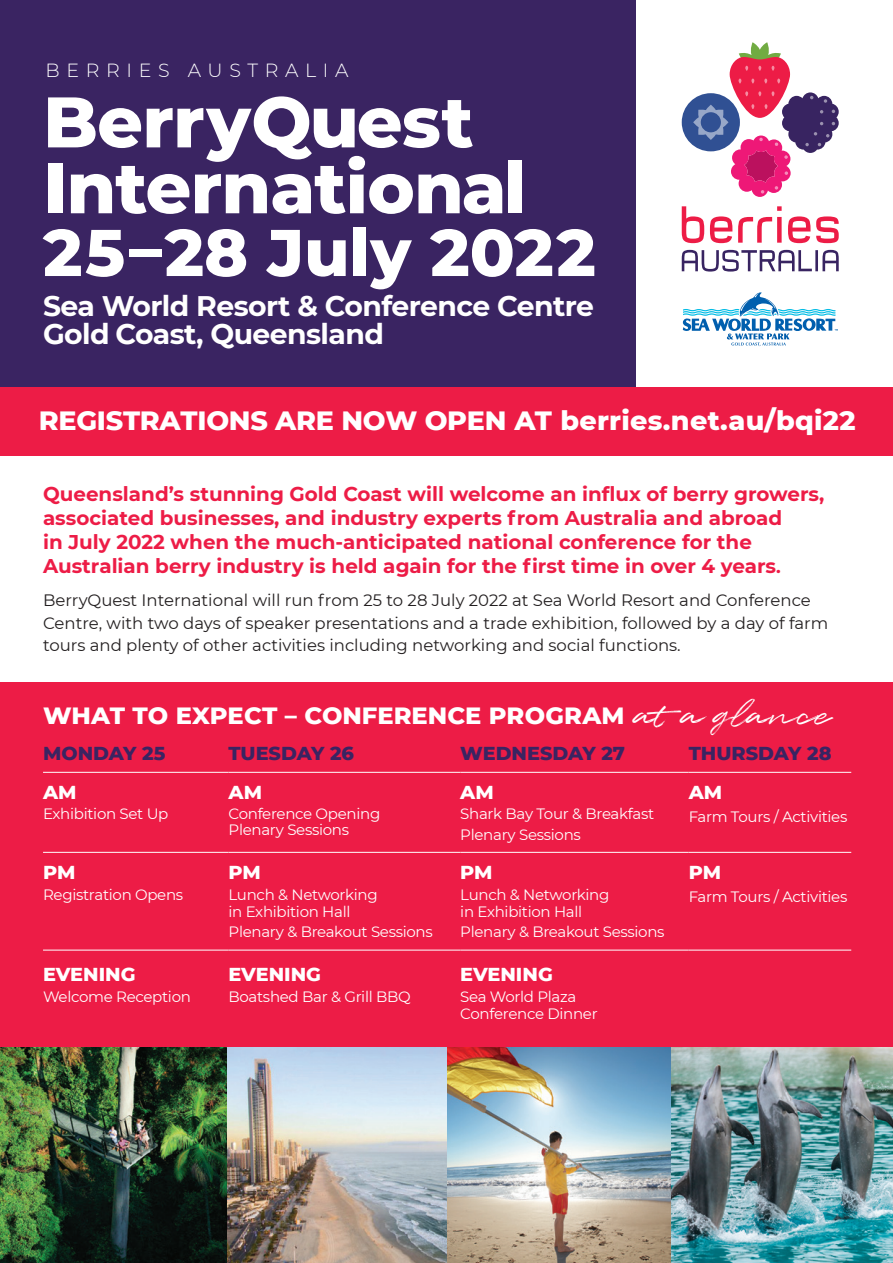
<style>
.page{position:relative;width:893px;height:1263px;background:#fff}
.page>*{position:absolute;margin:0;border:0;box-sizing:border-box;transform-origin:0 0}
.t1{font:800 71.4px/65.8px "Montserrat";letter-spacing:-.01em;color:#fff}
.t2{font:800 65.85px "Montserrat";color:#fff}
.t3{font:700 28.2px "Montserrat";letter-spacing:-.02em;color:#fff}
.t4{font:800 27px "Montserrat";letter-spacing:-.01em;color:#fff}
.Contact_Info___Web_A{font:800 24px "Montserrat";color:#fff}
.t5{font:700 19.95px/24.2px "Montserrat";color:#ed1c46}
.Contact_Info___Web_A-2{font:800 19.05px "Montserrat";color:#3a2462}
.Contact_Info___Web_A-3{font:800 19.05px "Montserrat";color:#fff}
.t6{font:300 19.05px "Montserrat";letter-spacing:.35em;color:#fff}
.t7{font:16.5px/22.5px "Montserrat";color:#231f20}
.Contact_Info___Web_A-4{font:15px/16.5px "Montserrat";letter-spacing:-.02em;color:#fff}
.s1{font-size:17.7px}
.s2{font-family:"Quentin";font-weight:400;font-size:39px}
</style>
<div class="page">
<div style="left:0;top:387px;width:893px;height:68px;background:#ed1c46"></div>
<div style="left:0;top:0;width:636px;height:387px;background:#3a2462"></div>
<svg style="left:682px;top:206px;width:157px;height:37px"></svg>
<svg style="left:682px;top:250px;width:157px;height:22px"></svg>
<div style="left:682px;top:93px;width:58px;height:58px;background:#305093;border-radius:50%"></div>
<svg style="left:693px;top:42px;width:146px;height:155px"></svg>
<svg style="left:683px;top:292px;width:155px;height:54px"></svg>
<div style="left:0;top:682px;width:893px;height:365px;background:#ed1c46"></div>
<hr style="left:43px;top:772px;width:186px;height:1px;background:#fff">
<hr style="left:229px;top:772px;width:231px;height:1px;background:#fff">
<hr style="left:460px;top:772px;width:229px;height:1px;background:#fff">
<hr style="left:689px;top:772px;width:162px;height:1px;background:#fff">
<hr style="left:43px;top:852px;width:186px;height:1px;background:#fff">
<hr style="left:229px;top:852px;width:231px;height:1px;background:#fff">
<hr style="left:460px;top:852px;width:229px;height:1px;background:#fff">
<hr style="left:689px;top:852px;width:162px;height:1px;background:#fff">
<hr style="left:43px;top:950px;width:186px;height:1px;background:#fff">
<hr style="left:229px;top:950px;width:231px;height:1px;background:#fff">
<hr style="left:460px;top:950px;width:229px;height:1px;background:#fff">
<hr style="left:689px;top:950px;width:162px;height:1px;background:#fff">
<img style="left:226px;top:1047px;width:667px;height:216px">
<img style="left:0;top:1047px;width:226px;height:216px">
<p class="t6" style="left:46px;top:57px;width:304px">BERRIES AUSTRALIA</p>
<p class="t1" style="left:43px;top:85px;width:485px">BerryQuest<br>International</p>
<p class="t2" style="left:43px;top:204px;width:554px">25–28 July 2022</p>
<p class="t3" style="left:43px;top:285px;width:552px">Sea World Resort &amp; Conference Centre</p>
<p class="t3" style="left:43px;top:314px;width:342px">Gold Coast, Queensland</p>
<p class="t4" style="left:39px;top:400px;width:818px">REGISTRATIONS ARE NOW OPEN AT berries.net.au/bqi22</p>
<p class="t5" style="left:43px;top:481px;width:783px">Queensland’s stunning Gold Coast will welcome an influx of berry growers, associated businesses, and industry experts from Australia and abroad<br>in July 2022 when the much-anticipated national conference for the Australian berry industry is held again for the first time in over 4 years<span class="s1">.</span></p>
<p class="t7" style="left:43px;top:588px;width:787px">BerryQuest International will run from 25 to 28 July 2022 at Sea World Resort and Conference<br>Centre, with two days of speaker presentations and a trade exhibition, followed by a day of farm tours and plenty of other activities including networking and social functions.</p>
<p class="Contact_Info___Web_A" style="left:43px;top:698px;width:789px">WHAT TO EXPECT – CONFERENCE PROGRAM <span class="s2">ata glance</span></p>
<p class="Contact_Info___Web_A-2" style="left:43px;top:739px;width:124px">MONDAY 25</p>
<p class="Contact_Info___Web_A-2" style="left:229px;top:739px;width:127px">TUESDAY 26</p>
<p class="Contact_Info___Web_A-2" style="left:460px;top:739px;width:166px">WEDNESDAY 27</p>
<p class="Contact_Info___Web_A-2" style="left:689px;top:739px;width:144px">THURSDAY 28</p>
<p class="Contact_Info___Web_A-3" style="left:43px;top:778px;width:35px">AM</p>
<p class="Contact_Info___Web_A-4" style="left:43px;top:805px;width:127px">Exhibition Set Up</p>
<p class="Contact_Info___Web_A-3" style="left:229px;top:778px;width:35px">AM</p>
<p class="Contact_Info___Web_A-4" style="left:229px;top:805px;width:153px">Conference Opening<br>Plenary Sessions</p>
<p class="Contact_Info___Web_A-3" style="left:460px;top:778px;width:35px">AM</p>
<p class="Contact_Info___Web_A-4" style="left:460px;top:805px;width:195px">Shark Bay Tour &amp; Breakfast</p>
<p class="Contact_Info___Web_A-4" style="left:460px;top:825px;width:122px">Plenary Sessions</p>
<p class="Contact_Info___Web_A-3" style="left:689px;top:778px;width:35px">AM</p>
<p class="Contact_Info___Web_A-4" style="left:689px;top:807px;width:160px">Farm Tours / Activities</p>
<p class="Contact_Info___Web_A-3" style="left:43px;top:859px;width:34px">PM</p>
<p class="Contact_Info___Web_A-4" style="left:43px;top:886px;width:142px">Registration Opens</p>
<p class="Contact_Info___Web_A-3" style="left:43px;top:961px;width:94px">EVENING</p>
<p class="Contact_Info___Web_A-4" style="left:43px;top:988px;width:149px">Welcome Reception</p>
<p class="Contact_Info___Web_A-3" style="left:229px;top:859px;width:34px">PM</p>
<p class="Contact_Info___Web_A-4" style="left:229px;top:886px;width:151px">Lunch &amp; Networking in Exhibition Hall</p>
<p class="Contact_Info___Web_A-4" style="left:229px;top:923px;width:206px">Plenary &amp; Breakout Sessions</p>
<p class="Contact_Info___Web_A-3" style="left:229px;top:961px;width:94px">EVENING</p>
<p class="Contact_Info___Web_A-4" style="left:229px;top:988px;width:184px">Boatshed Bar &amp; Grill BBQ</p>
<p class="Contact_Info___Web_A-3" style="left:460px;top:859px;width:34px">PM</p>
<p class="Contact_Info___Web_A-4" style="left:460px;top:886px;width:151px">Lunch &amp; Networking in Exhibition Hall</p>
<p class="Contact_Info___Web_A-4" style="left:460px;top:923px;width:206px">Plenary &amp; Breakout Sessions</p>
<p class="Contact_Info___Web_A-3" style="left:460px;top:961px;width:94px">EVENING</p>
<p class="Contact_Info___Web_A-4" style="left:460px;top:988px;width:139px">Sea World Plaza<br>Conference Dinner</p>
<p class="Contact_Info___Web_A-3" style="left:689px;top:859px;width:34px">PM</p>
<p class="Contact_Info___Web_A-4" style="left:689px;top:887px;width:160px">Farm Tours / Activities</p>
</div>
